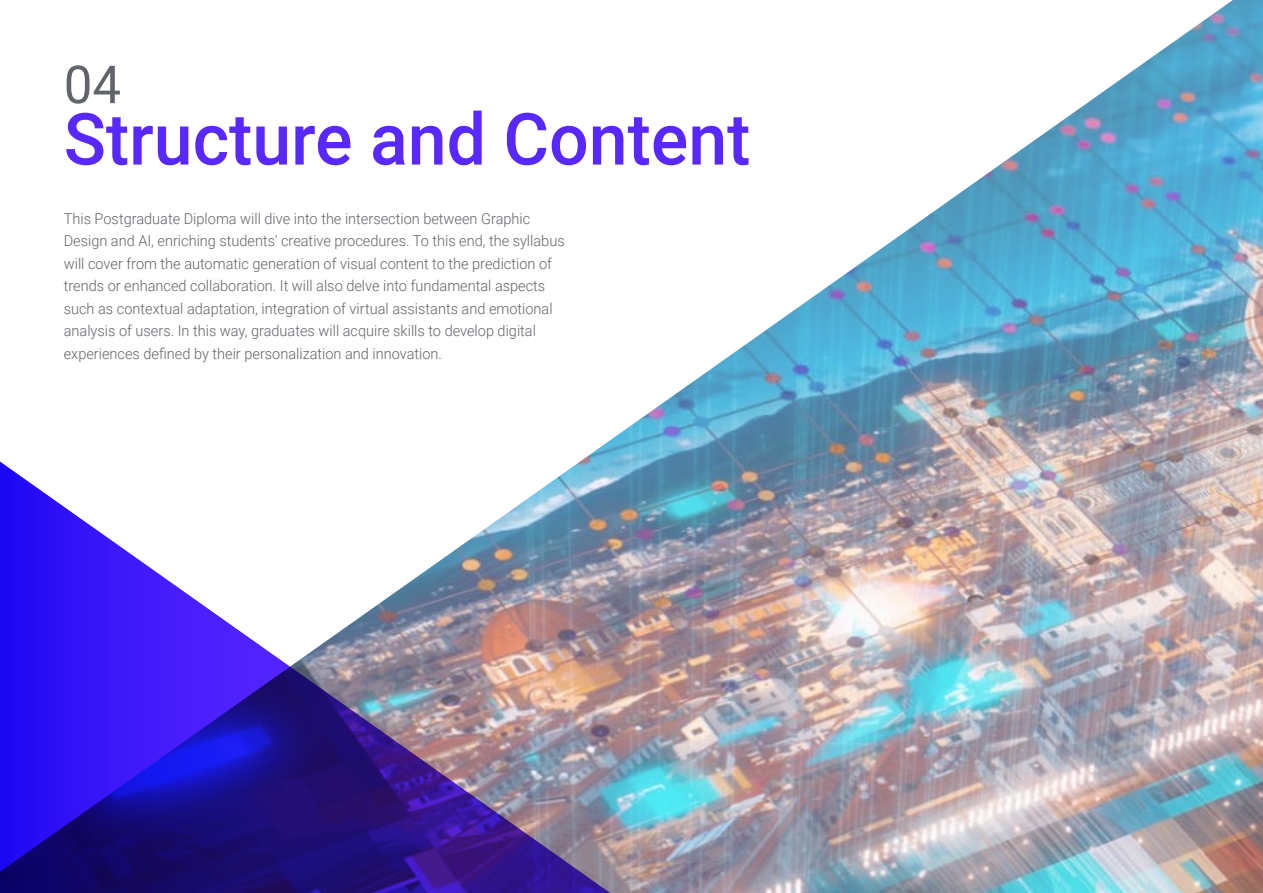
<style>
.page{position:relative;width:1263px;height:893px;background:#fff}
.page>*{position:absolute;margin:0;border:0;box-sizing:border-box;transform-origin:0 0}
.t1{font:500 72px "Roboto";color:#5927ff}
.t2{font:52.5px "Roboto";color:#61646a}
.t3{font:300 15px/22.5px "Roboto";color:#61646a}
</style>
<div class="page">
<img style="left:602px;top:0;width:661px;height:893px">
<img style="left:0;top:446px;width:640px;height:447px">
<h2 class="t2" style="left:64px;top:48px;width:59px">04</h2>
<h1 class="t1" style="left:64px;top:89px;width:688px">Structure and Content</h1>
<p class="t3" style="left:64px;top:207px;width:502px">This Postgraduate Diploma will dive into the intersection between Graphic Design and AI, enriching students' creative procedures. To this end, the syllabus will cover from the automatic generation of visual content to the prediction of trends or enhanced collaboration. It will also delve into fundamental aspects such as contextual adaptation, integration of virtual assistants and emotional analysis of users. In this way, graduates will acquire skills to develop digital experiences defined by their personalization and innovation.</p>
</div>
